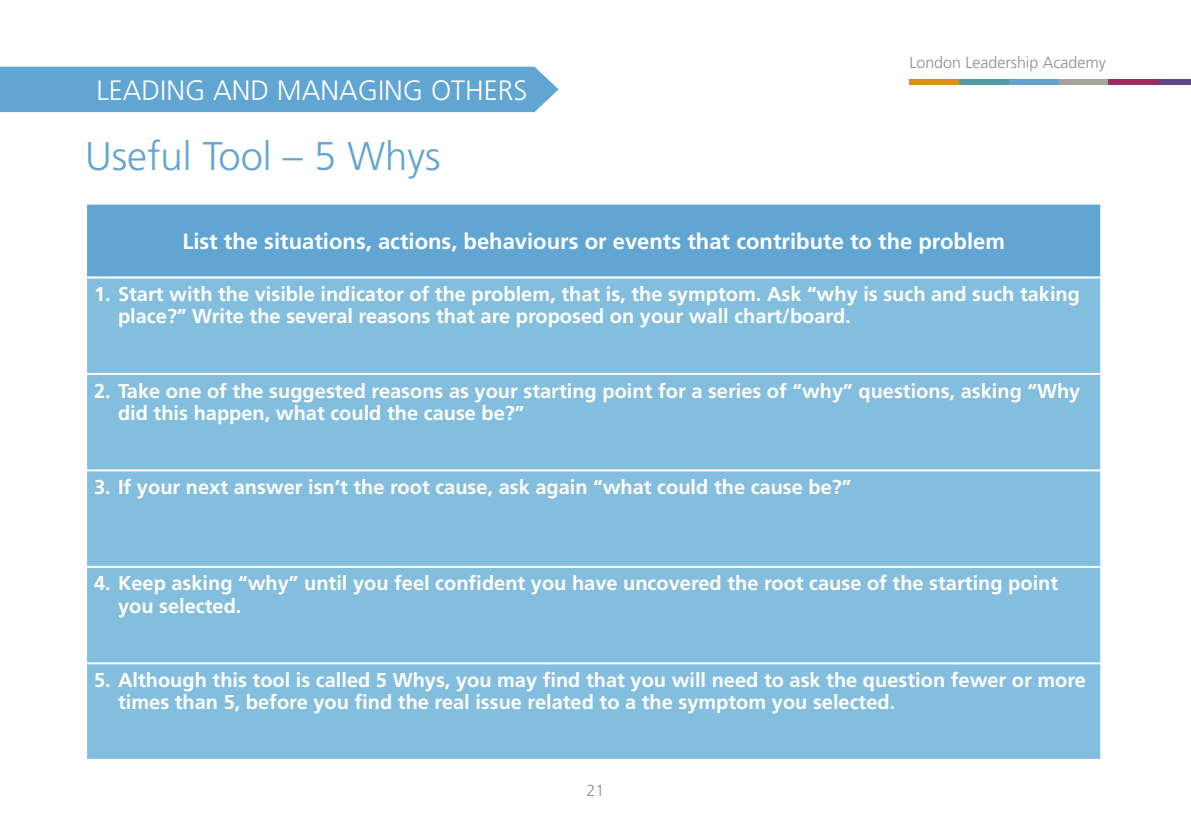
<style>
.page{position:relative;width:1191px;height:840px;background:#fff}
.page>*{position:absolute;margin:0;border:0;box-sizing:border-box;transform-origin:0 0}
.t1{font:300 40px "Frutiger";color:#61a5d3}
.t2{font:300 28px "Frutiger";color:#fff}
.t3{font:700 22px "Frutiger";color:#fff}
.t4{font:700 20px/22px "Frutiger";color:#fff}
.t5{font:300 16px "Frutiger";color:#8d8e8c}
</style>
<div class="page">
<div style="left:909px;top:79px;width:50px;height:6px;background:#db8c2a"></div>
<div style="left:959px;top:79px;width:50px;height:6px;background:#539aa1"></div>
<div style="left:1009px;top:79px;width:49px;height:6px;background:#61a4d3"></div>
<div style="left:1058px;top:79px;width:50px;height:6px;background:#a7a49d"></div>
<div style="left:1108px;top:79px;width:50px;height:6px;background:#9e2a63"></div>
<div style="left:1158px;top:79px;width:33px;height:6px;background:#644587"></div>
<div style="left:0;top:67px;width:558px;height:45px;background:#61a5d3"></div>
<div style="left:86px;top:203px;width:1015px;height:74px;background:#61a5d3"></div>
<div style="left:87px;top:278px;width:1013px;height:480px;background:#83bedf"></div>
<hr style="left:85px;top:202px;width:1017px;height:2px;background:#fff">
<hr style="left:85px;top:204px;width:2px;height:72px;background:#fff">
<hr style="left:1100px;top:204px;width:2px;height:72px;background:#fff">
<hr style="left:85px;top:276px;width:1017px;height:2px;background:#fff">
<hr style="left:85px;top:372px;width:1017px;height:2px;background:#fff">
<hr style="left:85px;top:469px;width:1017px;height:2px;background:#fff">
<hr style="left:85px;top:565px;width:1017px;height:2px;background:#fff">
<hr style="left:85px;top:662px;width:1017px;height:2px;background:#fff">
<h2 class="t2" style="left:96px;top:74px;width:432px">LEADING AND MANAGING OTHERS</h2>
<h1 class="t1" style="left:85px;top:134px;width:357px">Useful Tool – 5 Whys</h1>
<p class="t5" style="left:909px;top:53px;width:198px">London Leadership Academy</p>
<p class="t3" style="left:182px;top:228px;width:824px">List the situations, actions, behaviours or events that contribute to the problem</p>
<p class="t4" style="left:118px;top:283px;width:963px;text-indent:-24px">1. Start with the visible indicator of the problem, that is, the symptom. Ask “why is such and such taking place?” Write the several reasons that are proposed on your wall chart/board.</p>
<p class="t4" style="left:118px;top:379px;width:964px;text-indent:-24px">2. Take one of the suggested reasons as your starting point for a series of “why” questions, asking “Why did this happen, what could the cause be?”</p>
<p class="t4" style="left:94px;top:475px;width:759px">3. If your next answer isn’t the root cause, ask again “what could the cause be?”</p>
<p class="t4" style="left:118px;top:572px;width:941px;text-indent:-24px">4. Keep asking “why” until you feel confident you have uncovered the root cause of the starting point you selected.</p>
<p class="t4" style="left:118px;top:668px;width:969px;text-indent:-24px">5. Although this tool is called 5 Whys, you may find that you will need to ask the question fewer or more times than 5, before you find the real issue related to a the symptom you selected.</p>
<p class="t5" style="left:586px;top:780px;width:19px">21</p>
</div>
